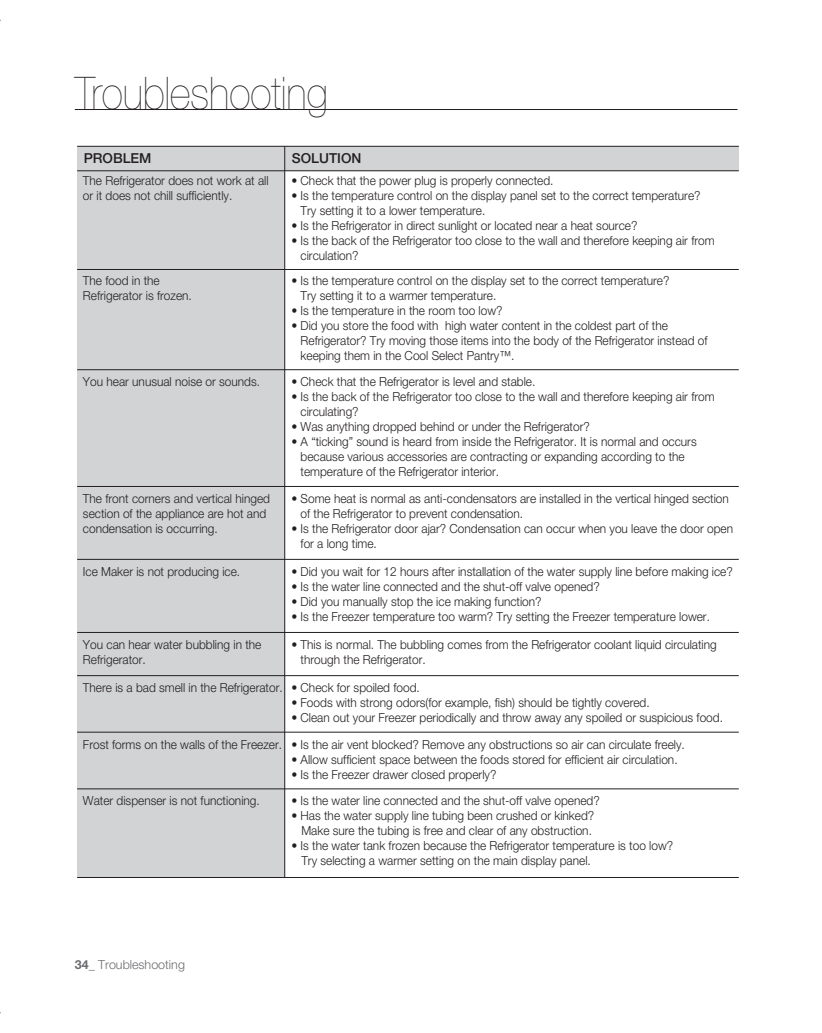
<style>
.page{position:relative;width:822px;height:1033px;background:#fff}
.page>*{position:absolute;margin:0;border:0;box-sizing:border-box;transform-origin:0 0}
.t1{font:200 45px "Helvetica Neue";color:#231f20;scale:.9 1}
.t2{font:500 13.75px "Helvetica Neue";color:#231f20}
.t3{font:300 12.5px/15px "Helvetica Neue";color:#231f20;scale:.95 1}
.t4{font:300 12.5px "Helvetica Neue";color:#6c6d70}
.s1{font-weight:700}
</style>
<div class="page">
<div style="left:77px;top:146px;width:208px;height:731px;background:#d1d3d4"></div>
<hr style="left:77px;top:877px;width:662px;height:1px;background:#231f20">
<hr style="left:75px;top:109px;width:662px;height:1px;background:#231f20">
<div style="left:77px;top:146px;width:662px;height:25px;background:#d1d3d4"></div>
<hr style="left:77px;top:146px;width:662px;height:1px;background:#231f20">
<hr style="left:77px;top:170px;width:662px;height:1px;background:#231f20">
<hr style="left:284px;top:146px;width:1px;height:732px;background:#231f20">
<hr style="left:77px;top:269px;width:662px;height:1px;background:#231f20">
<hr style="left:77px;top:369px;width:662px;height:1px;background:#231f20">
<hr style="left:77px;top:486px;width:662px;height:1px;background:#231f20">
<hr style="left:77px;top:559px;width:662px;height:1px;background:#231f20">
<hr style="left:77px;top:632px;width:662px;height:1px;background:#231f20">
<hr style="left:77px;top:675px;width:662px;height:1px;background:#231f20">
<hr style="left:77px;top:732px;width:662px;height:1px;background:#231f20">
<hr style="left:77px;top:788px;width:662px;height:1px;background:#231f20">
<h1 class="t1" style="left:75px;top:67px;width:282px">Troubleshooting</h1>
<p class="t2" style="left:84px;top:150px;width:69px">PROBLEM</p>
<p class="t2" style="left:292px;top:150px;width:37px">SOLUTION</p>
<p class="t3" style="left:83px;top:173px;width:197px">The Refrigerator does not work at all or it does not chill sufficiently.</p>
<p class="t3" style="left:291px;top:173px;width:278px">• Check that the power plug is properly connected.</p>
<p class="t3" style="left:301px;top:188px;width:422px;text-indent:-9px">• Is the temperature control on the display panel set to the correct temperature?<br>Try setting it to a lower temperature.</p>
<p class="t3" style="left:291px;top:218px;width:366px">• Is the Refrigerator in direct sunlight or located near a heat source?</p>
<p class="t3" style="left:301px;top:233px;width:437px;text-indent:-9px">• Is the back of the Refrigerator too close to the wall and therefore keeping air from circulation?</p>
<p class="t3" style="left:83px;top:273px;width:116px">The food in the<br>Refrigerator is frozen.</p>
<p class="t3" style="left:301px;top:273px;width:390px;text-indent:-9px">• Is the temperature control on the display set to the correct temperature?<br>Try setting it to a warmer temperature.</p>
<p class="t3" style="left:291px;top:303px;width:224px">• Is the temperature in the room too low?</p>
<p class="t3" style="left:301px;top:318px;width:430px;text-indent:-9px">• Did you store the food with high water content in the coldest part of the<br>Refrigerator? Try moving those items into the body of the Refrigerator instead of keeping them in the Cool Select Pantry™.</p>
<p class="t3" style="left:83px;top:373px;width:188px">You hear unusual noise or sounds.</p>
<p class="t3" style="left:291px;top:373px;width:258px">• Check that the Refrigerator is level and stable.</p>
<p class="t3" style="left:301px;top:388px;width:437px;text-indent:-9px">• Is the back of the Refrigerator too close to the wall and therefore keeping air from circulating?</p>
<p class="t3" style="left:291px;top:418px;width:316px">• Was anything dropped behind or under the Refrigerator?</p>
<p class="t3" style="left:301px;top:433px;width:418px;text-indent:-9px">• A “ticking” sound is heard from inside the Refrigerator. It is normal and occurs because various accessories are contracting or expanding according to the temperature of the Refrigerator interior.</p>
<p class="t3" style="left:83px;top:490px;width:198px">The front corners and vertical hinged section of the appliance are hot and condensation is occurring.</p>
<p class="t3" style="left:301px;top:490px;width:452px;text-indent:-9px">• Some heat is normal as anti-condensators are installed in the vertical hinged section of the Refrigerator to prevent condensation.</p>
<p class="t3" style="left:301px;top:520px;width:457px;text-indent:-9px">• Is the Refrigerator door ajar? Condensation can occur when you leave the door open for a long time.</p>
<p class="t3" style="left:83px;top:563px;width:167px">Ice Maker is not producing ice.</p>
<p class="t3" style="left:291px;top:563px;width:466px">• Did you wait for 12 hours after installation of the water supply line before making ice?</p>
<p class="t3" style="left:291px;top:578px;width:326px">• Is the water line connected and the shut-off valve opened?</p>
<p class="t3" style="left:291px;top:593px;width:265px">• Did you manually stop the ice making function?</p>
<p class="t3" style="left:291px;top:608px;width:442px">• Is the Freezer temperature too warm? Try setting the Freezer temperature lower.</p>
<p class="t3" style="left:83px;top:637px;width:189px">You can hear water bubbling in the<br>Refrigerator.</p>
<p class="t3" style="left:301px;top:637px;width:440px;text-indent:-9px">• This is normal. The bubbling comes from the Refrigerator coolant liquid circulating through the Refrigerator.</p>
<p class="t3" style="left:83px;top:680px;width:356px">There is a bad smell in the Refrigerator. • Check for spoiled food.</p>
<p class="t3" style="left:291px;top:695px;width:379px">• Foods with strong odors(for example, fish) should be tightly covered.</p>
<p class="t3" style="left:83px;top:704px;width:675px;line-height:26.8px;text-indent:208px">• Clean out your Freezer periodically and throw away any spoiled or suspicious food.<br>Frost forms on the walls of the Freezer. • Is the air vent blocked? Remove any obstructions so air can circulate freely.</p>
<p class="t3" style="left:291px;top:752px;width:408px">• Allow sufficient space between the foods stored for efficient air circulation.</p>
<p class="t3" style="left:291px;top:767px;width:217px">• Is the Freezer drawer closed properly?</p>
<p class="t3" style="left:83px;top:793px;width:188px">Water dispenser is not functioning.</p>
<p class="t3" style="left:291px;top:793px;width:326px">• Is the water line connected and the shut-off valve opened?</p>
<p class="t3" style="left:291px;top:808px;width:320px;text-align:right">• Has the water supply line tubing been crushed or kinked?<br>Make sure the tubing is free and clear of any obstruction.</p>
<p class="t3" style="left:301px;top:838px;width:393px;text-indent:-10px">• Is the water tank frozen because the Refrigerator temperature is too low?<br>Try selecting a warmer setting on the main display panel.</p>
<p class="t4" style="left:75px;top:956px;width:112px"><span class="s1">34_</span> Troubleshooting</p>
</div>
